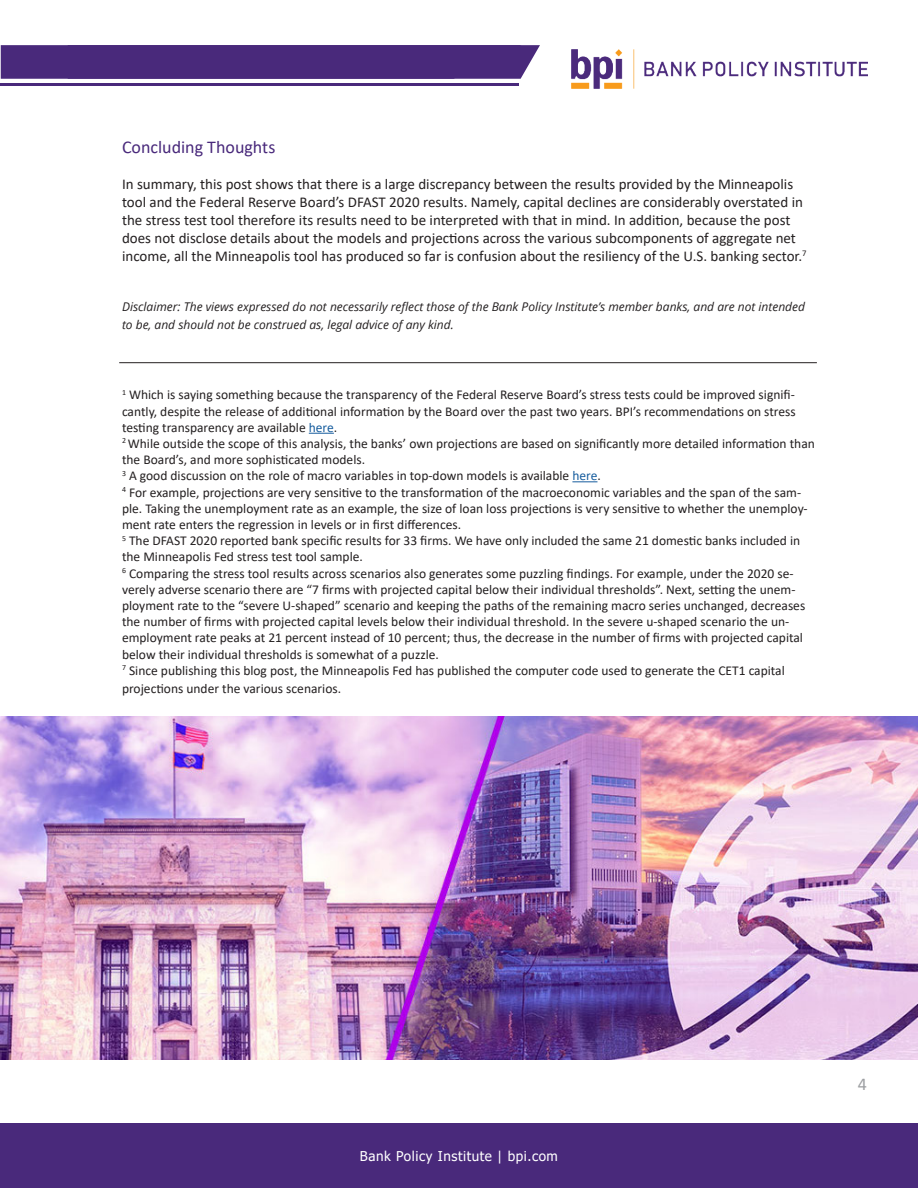
<style>
.page{position:relative;width:918px;height:1188px;background:#fff}
.page>*{position:absolute;margin:0;border:0;box-sizing:border-box;transform-origin:0 0}
.t1{font:18px "Calibri";color:#49297b}
.t2{font:18px "Calibri";color:#9d9fa2}
.t3{font:15px/18px "Calibri";color:#231f20}
.t4{font:13.5px/16.2px "Calibri";color:#231f20}
.t5{font:13.5px "Tahoma";letter-spacing:.04em;color:#fff}
.t6{font:italic 12px/18px "Open Sans";color:#231f20}
.s1{color:#175d9e}
</style>
<div class="page">
<div style="left:0;top:1123px;width:918px;height:65px;background:#49297b"></div>
<img style="left:571px;top:49px;width:297px;height:40px">
<img style="left:0;top:716px;width:918px;height:344px">
<div style="left:1px;top:45px;width:539px;height:34px;background:#49297b"></div>
<hr style="left:0;top:84px;width:518px;height:2px;background:#49297b">
<svg style="left:309px;top:433px;width:25px;height:1px"></svg>
<svg style="left:572px;top:481px;width:25px;height:1px"></svg>
<hr style="left:119px;top:362px;width:698px;height:1px;background:#231f20">
<p class="t1" style="left:122px;top:134px;width:155px">Concluding Thoughts</p>
<p class="t3" style="left:122px;top:174px;width:686px">In summary, this post shows that there is a large discrepancy between the results provided by the Minneapolis tool and the Federal Reserve Board’s DFAST 2020 results. Namely, capital declines are considerably overstated in the stress test tool therefore its results need to be interpreted with that in mind. In addition, because the post does not disclose details about the models and projections across the various subcomponents of aggregate net income, all the Minneapolis tool has produced so far is confusion about the resiliency of the U.S. banking sector.<sup>7</sup></p>
<p class="t6" style="left:122px;top:297px;width:685px">Disclaimer: The views expressed do not necessarily reflect those of the Bank Policy Institute’s member banks, and are not intended to be, and should not be construed as, legal advice of any kind.</p>
<p class="t4" style="left:122px;top:386px;width:694px"><sup>1</sup> Which is saying something because the transparency of the Federal Reserve Board’s stress tests could be improved signifi&shy;cantly, despite the release of additional information by the Board over the past two years. BPI’s recommendations on stress testing transparency are available <span class="s1">here</span>.<br><sup>2</sup> While outside the scope of this analysis, the banks’ own projections are based on significantly more detailed information than the Board’s, and more sophisticated models.<br><sup>3</sup> A good discussion on the role of macro variables in top-down models is available <span class="s1">here</span>.<br><sup>4</sup> For example, projections are very sensitive to the transformation of the macroeconomic variables and the span of the sam&shy;ple. Taking the unemployment rate as an example, the size of loan loss projections is very sensitive to whether the unemploy&shy;ment rate enters the regression in levels or in first differences.<br><sup>5</sup> The DFAST 2020 reported bank specific results for 33 firms. We have only included the same 21 domestic banks included in the Minneapolis Fed stress test tool sample.<br><sup>6</sup> Comparing the stress tool results across scenarios also generates some puzzling findings. For example, under the 2020 se&shy;verely adverse scenario there are “7 firms with projected capital below their individual thresholds”. Next, setting the unem&shy;ployment rate to the “severe U-shaped” scenario and keeping the paths of the remaining macro series unchanged, decreases the number of firms with projected capital levels below their individual threshold. In the severe u-shaped scenario the un&shy;employment rate peaks at 21 percent instead of 10 percent; thus, the decrease in the number of firms with projected capital below their individual thresholds is somewhat of a puzzle.</p>
<p class="t4" style="left:122px;top:661px;width:664px;line-height:18px"><sup>7</sup> Since publishing this blog post, the Minneapolis Fed has published the computer code used to generate the CET1 capital projections under the various scenarios.</p>
<p class="t5" style="left:360px;top:1147px;width:199px">Bank Policy Institute | bpi.com</p>
<h1 class="t2" style="left:858px;top:1071px;width:11px">4</h1>
</div>
